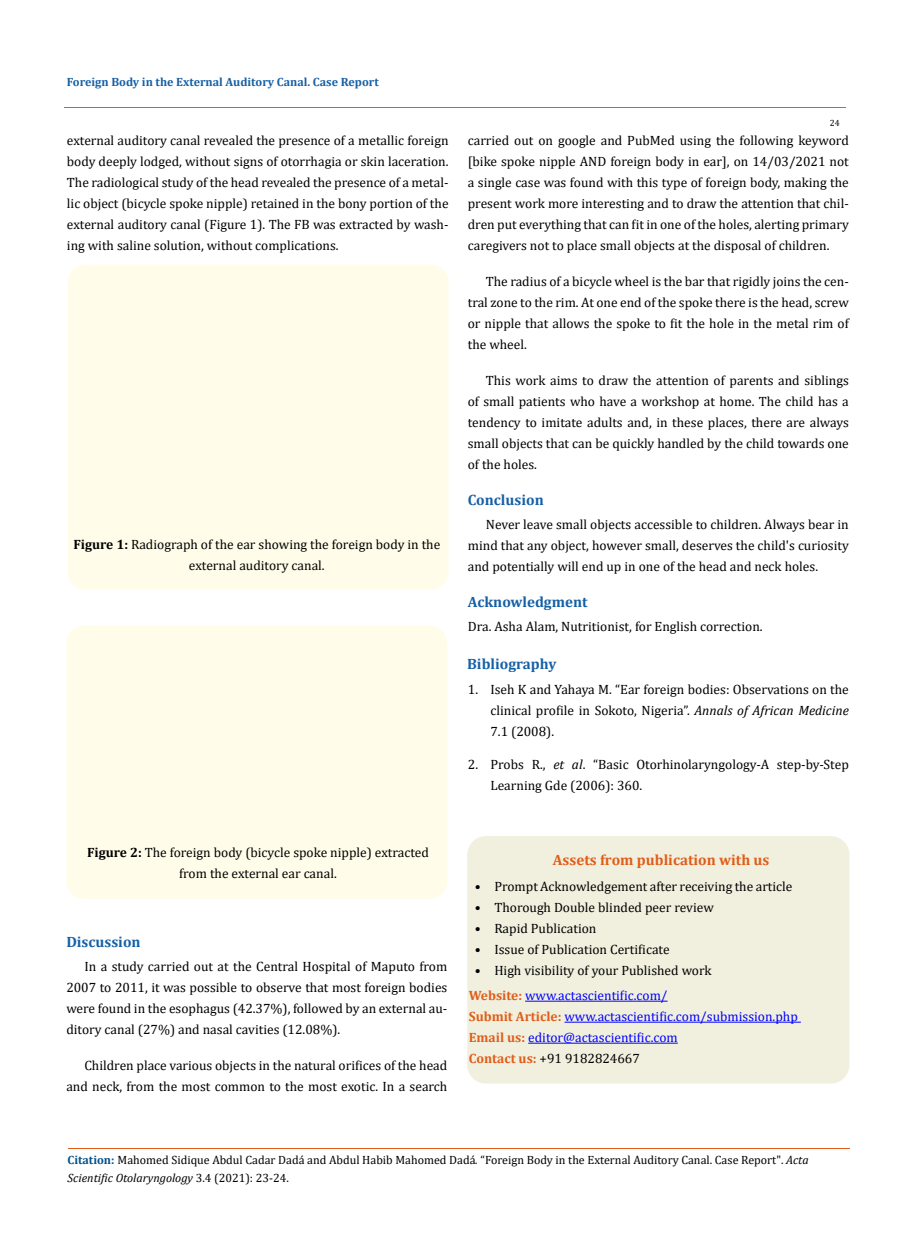
<style>
.page{position:relative;width:917px;height:1260px;background:#fff}
.page>*{position:absolute;margin:0;border:0;box-sizing:border-box;transform-origin:0 0}
.t1{font:700 15px "Cambria";color:#1560a6}
.t2{font:700 15px "Cambria";color:#e05d1a}
.t3{font:13.5px/21px "Cambria";color:#000;text-align:justify}
.t4{font:13.5px/21px "Cambria";color:#00f}
.t5{font:12px/18px "Cambria";color:#000}
.t6{font:700 12px "Cambria";color:#1560a6}
.t7{font:9px "Cambria";color:#000}
.s1{font-weight:700}
.s2{font-style:italic}
.s3{font-weight:700;color:#e05d1a}
.s4{color:#000}
.s5{font-weight:700;color:#035089}
</style>
<div class="page">
<div style="left:68px;top:265px;width:380px;height:325px;background:#fffde9;border-radius:18px"></div>
<div style="left:66px;top:626px;width:381px;height:273px;background:#fffde9;border-radius:18px"></div>
<hr style="left:64px;top:108px;width:781px;height:1px;background:#e05d1a">
<hr style="left:68px;top:1148px;width:781px;height:1px;background:#e05d1a">
<div style="left:468px;top:837px;width:380px;height:246px;background:#f1f0de;border-radius:18px"></div>
<div style="left:467px;top:836px;width:382px;height:248px;border:2px solid #f1f0de;border-radius:18px"></div>
<hr style="left:525px;top:1001px;width:142px;height:1px;background:#00f">
<hr style="left:564px;top:1022px;width:236px;height:1px;background:#00f">
<hr style="left:528px;top:1043px;width:149px;height:1px;background:#00f">
<p class="t6" style="left:67px;top:73px;width:313px">Foreign Body in the External Auditory Canal. Case Report</p>
<p class="t3" style="left:67px;top:130px;width:383px">external auditory canal revealed the presence of a metallic foreign body deeply lodged, without signs of otorrhagia or skin laceration.<br>The radiological study of the head revealed the presence of a metal&shy;lic object (bicycle spoke nipple) retained in the bony portion of the external auditory canal (Figure 1). The FB was extracted by wash&shy;ing with saline solution, without complications.</p>
<p class="t3" style="left:73px;top:534px;width:368px;text-align:center"><span class="s1">Figure 1:</span> Radiograph of the ear showing the foreign body in the external auditory canal.</p>
<p class="t7" style="left:829px;top:118px;width:11px">24</p>
<p class="t3" style="left:468px;top:130px;width:382px">carried out on google and PubMed using the following keyword [bike spoke nipple AND foreign body in ear], on 14/03/2021 not a single case was found with this type of foreign body, making the present work more interesting and to draw the attention that chil&shy;dren put everything that can fit in one of the holes, alerting primary caregivers not to place small objects at the disposal of children.</p>
<p class="t3" style="left:468px;top:271px;width:382px;text-indent:18px">The radius of a bicycle wheel is the bar that rigidly joins the cen&shy;tral zone to the rim. At one end of the spoke there is the head, screw or nipple that allows the spoke to fit the hole in the metal rim of the wheel.</p>
<p class="t3" style="left:468px;top:370px;width:382px;text-indent:18px">This work aims to draw the attention of parents and siblings of small patients who have a workshop at home. The child has a tendency to imitate adults and, in these places, there are always small objects that can be quickly handled by the child towards one of the holes.</p>
<p class="t1" style="left:468px;top:490px;width:77px">Conclusion</p>
<p class="t3" style="left:468px;top:514px;width:382px;text-indent:18px">Never leave small objects accessible to children. Always bear in mind that any object, however small, deserves the child's curiosity and potentially will end up in one of the head and neck holes.</p>
<p class="t1" style="left:468px;top:592px;width:121px">Acknowledgment</p>
<p class="t3" style="left:468px;top:616px;width:296px">Dra. Asha Alam, Nutritionist, for English correction.</p>
<p class="t1" style="left:467px;top:653px;width:91px">Bibliography</p>
<p class="t3" style="left:490px;top:679px;width:360px;text-indent:-23px">1. Iseh K and Yahaya M. “Ear foreign bodies: Observations on the clinical profile in Sokoto, Nigeria”. <span class="s2">Annals of African Medicine </span>7.1 (2008).</p>
<p class="t3" style="left:490px;top:754px;width:360px;text-indent:-23px">2. Probs R., <span class="s2">et al</span>. “Basic Otorhinolaryngology-A step-by-Step<br>Learning Gde (2006): 360.</p>
<p class="t3" style="left:87px;top:841px;width:343px;text-align:center"><span class="s1">Figure 2:</span> The foreign body (bicycle spoke nipple) extracted from the external ear canal.</p>
<p class="t1" style="left:66px;top:931px;width:76px">Discussion</p>
<p class="t3" style="left:66px;top:956px;width:382px;text-indent:18px">In a study carried out at the Central Hospital of Maputo from 2007 to 2011, it was possible to observe that most foreign bodies were found in the esophagus (42.37%), followed by an external au&shy;ditory canal (27%) and nasal cavities (12.08%).</p>
<p class="t3" style="left:66px;top:1055px;width:382px;text-align:right">Children place various objects in the natural orifices of the head and neck, from the most common to the most exotic. In a search</p>
<p class="t2" style="left:553px;top:849px;width:218px">Assets from publication with us</p>
<p class="t3" style="left:475px;top:876px;width:319px">• Prompt Acknowledgement after receiving the article</p>
<p class="t3" style="left:475px;top:897px;width:240px">• Thorough Double blinded peer review</p>
<p class="t3" style="left:475px;top:918px;width:123px">• Rapid Publication</p>
<p class="t3" style="left:475px;top:939px;width:196px">• Issue of Publication Certificate</p>
<p class="t3" style="left:475px;top:960px;width:238px">• High visibility of your Published work</p>
<p class="t4" style="left:468px;top:985px;width:330px"><span class="s3">Website:</span> www.actascientific.com/<br><span class="s3">Submit Article:</span> www.actascientific.com/submission.php <span class="s3">Email us:</span> editor@actascientific.com<br><span class="s3">Contact us:</span> <span class="s4">+91 9182824667</span></p>
<p class="t5" style="left:68px;top:1151px;width:742px"><span class="s5">Citation:</span> Mahomed Sidique Abdul Cadar Dadá and Abdul Habib Mahomed Dadá<span class="s2">.</span> “Foreign Body in the External Auditory Canal. Case Report". <span class="s2">Acta<br>Scientific Otolaryngology</span> 3.4 (2021): 23-24.</p>
</div>
